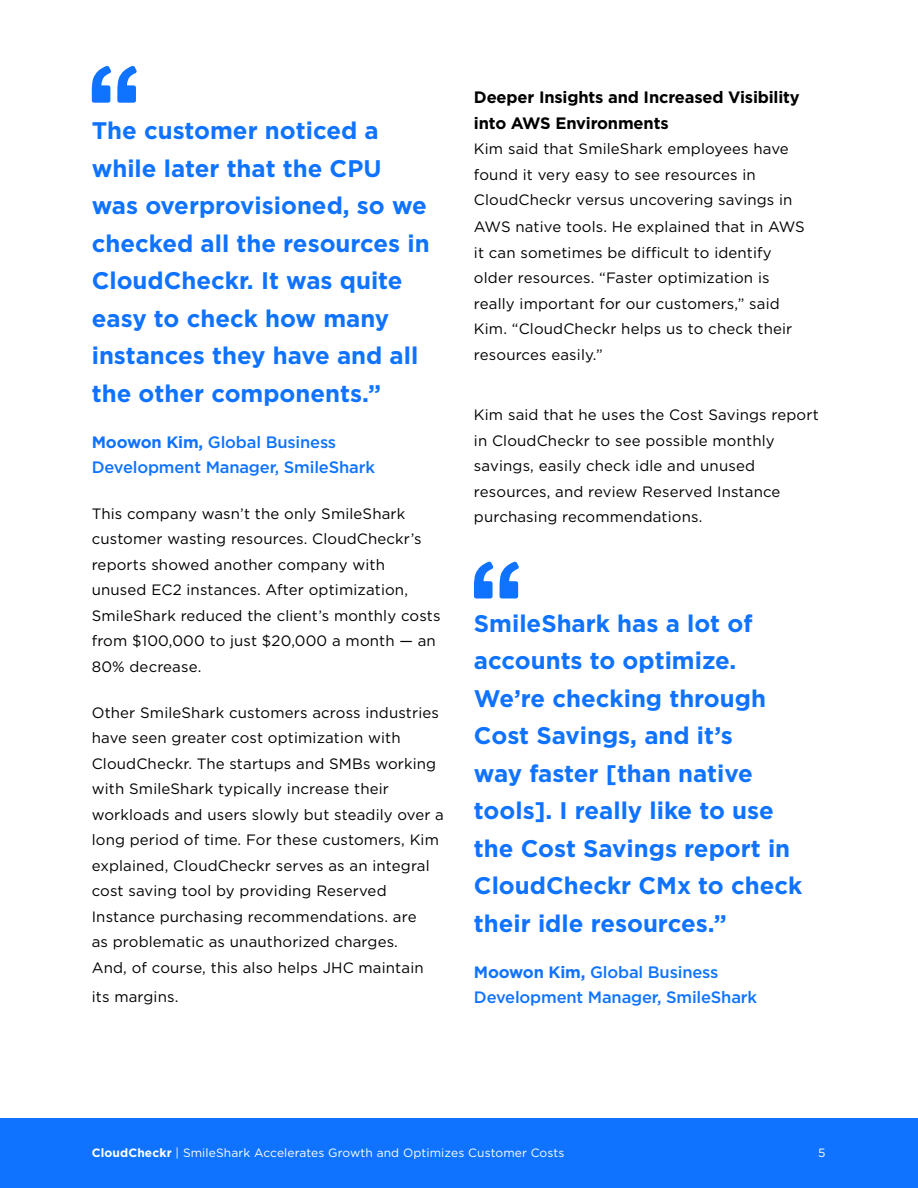
<style>
.page{position:relative;width:918px;height:1188px;background:#fff}
.page>*{position:absolute;margin:0;border:0;box-sizing:border-box;transform-origin:0 0}
.t1{font:700 24px/37.5px "Gotham";color:#0f73ff}
.t2{font:500 16.5px/25.5px "Gotham";letter-spacing:-.01em;color:#0f73ff}
.t3{font:700 16.5px/25.5px "Gotham";letter-spacing:-.01em;color:#000}
.t4{font:15px/25.5px "Gotham";letter-spacing:.01em;color:#000101}
.t5{font:12px "Gotham";letter-spacing:.01em;color:#fff}
.s1{font-weight:700}
</style>
<div class="page">
<div style="left:0;top:1118px;width:918px;height:70px;background:#0f73ff"></div>
<svg style="left:474px;top:561px;width:20px;height:37px"></svg>
<svg style="left:500px;top:561px;width:19px;height:37px"></svg>
<svg style="left:92px;top:66px;width:19px;height:37px"></svg>
<svg style="left:117px;top:66px;width:20px;height:37px"></svg>
<h1 class="t1" style="left:92px;top:112px;width:340px">The customer noticed a while later that the CPU was overprovisioned, so we checked all the resources in<br>CloudCheckr. It was quite easy to check how many instances they have and all the other components.”</h1>
<p class="t2" style="left:92px;top:429px;width:285px"><span class="s1">Moowon Kim,</span> Global Business<br>Development Manager, SmileShark</p>
<p class="t4" style="left:92px;top:501px;width:350px">This company wasn’t the only SmileShark customer wasting resources. CloudCheckr’s reports showed another company with unused EC2 instances. After optimization, SmileShark reduced the client’s monthly costs from $100,000 to just $20,000 a month — an 80% decrease.</p>
<p class="t4" style="left:92px;top:699px;width:354px">Other SmileShark customers across industries have seen greater cost optimization with CloudCheckr. The startups and SMBs working with SmileShark typically increase their workloads and users slowly but steadily over a long period of time. For these customers, Kim explained, CloudCheckr serves as an integral cost saving tool by providing Reserved Instance purchasing recommendations. are<br>as problematic as unauthorized charges.<br>And, of course, this also helps JHC maintain</p>
<p class="t4" style="left:92px;top:983px;width:88px">its margins.</p>
<p class="t3" style="left:474px;top:84px;width:327px">Deeper Insights and Increased Visibility into AWS Environments</p>
<p class="t4" style="left:474px;top:136px;width:320px">Kim said that SmileShark employees have found it very easy to see resources in<br>CloudCheckr versus uncovering savings in</p>
<p class="t4" style="left:474px;top:214px;width:332px">AWS native tools. He explained that in AWS it can sometimes be difficult to identify older resources. “Faster optimization is really important for our customers,” said Kim. “CloudCheckr helps us to check their resources easily.”</p>
<p class="t4" style="left:474px;top:402px;width:346px">Kim said that he uses the Cost Savings report in CloudCheckr to see possible monthly savings, easily check idle and unused resources, and review Reserved Instance purchasing recommendations.</p>
<h1 class="t1" style="left:474px;top:604px;width:330px">SmileShark has a lot of accounts to optimize.<br>We’re checking through<br>Cost Savings, and it’s<br>way faster [than native tools]. I really like to use the Cost Savings report in<br>CloudCheckr CMx to check their idle resources.”</h1>
<p class="t2" style="left:474px;top:959px;width:285px"><span class="s1">Moowon Kim,</span> Global Business<br>Development Manager, SmileShark</p>
<p class="t5" style="left:92px;top:1146px;width:474px"><span class="s1">CloudCheckr</span> | SmileShark Accelerates Growth and Optimizes Customer Costs</p>
<p class="t5" style="left:818px;top:1146px;width:9px">5</p>
</div>
